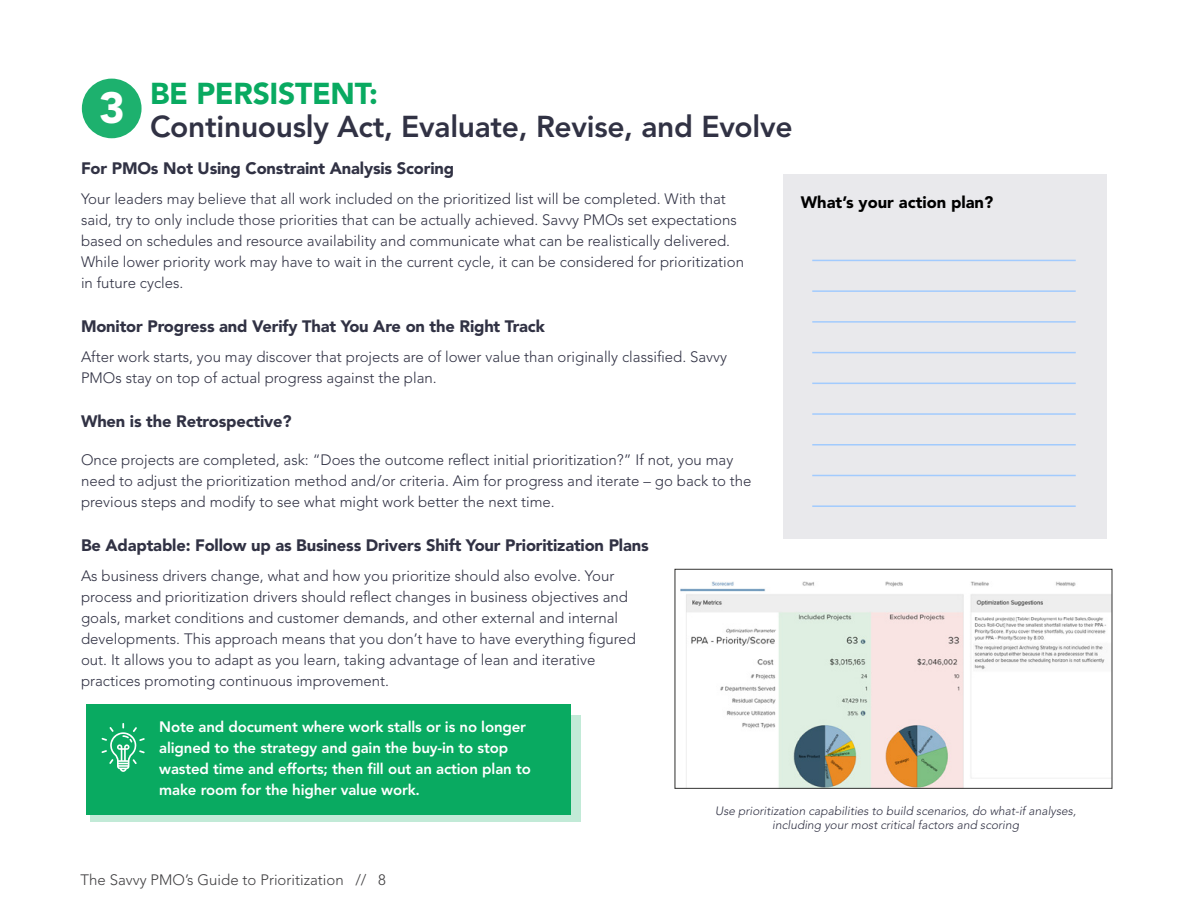
<style>
.page{position:relative;width:1188px;height:918px;background:#fff}
.page>*{position:absolute;margin:0;border:0;box-sizing:border-box;transform-origin:0 0}
.t1{font:900 43.5px "Avenir LT Std";color:#fff}
.t2{font:800 30px "Avenir LT Std";letter-spacing:-.01em;color:#313244}
.t3{font:900 30px "Avenir LT Std";letter-spacing:-.01em;color:#09aa61}
.t4{font:900 16.5px "Avenir LT Std";letter-spacing:-.01em;color:#313244}
.t5{font:900 16.5px "Avenir LT Std";color:#000}
.t6{font:300 15px/21px "Avenir LT Std";color:#313244}
.t7{font:800 15px/21px "Avenir LT Std";letter-spacing:-.01em;color:#fff}
.t8{font:300 15px "Avenir LT Std";color:#414042}
.t9{font:italic 300 12px/14.4px "Avenir LT Std";color:#313244;text-align:center}
</style>
<div class="page">
<div style="left:90px;top:715px;width:490px;height:107px;background:#c2ead7"></div>
<img style="left:680px;top:581px;width:430px;height:206px">
<div style="left:675px;top:569px;width:437px;height:220px;border:1px solid #343433"></div>
<div style="left:86px;top:704px;width:485px;height:111px;background:#09aa61"></div>
<svg style="left:102px;top:723px;width:43px;height:49px"></svg>
<div style="left:82px;top:79px;width:60px;height:59px;background:#1db16e;border-radius:50%"></div>
<div style="left:783px;top:174px;width:324px;height:365px;background:#e9e9ec"></div>
<hr style="left:812px;top:260px;width:264px;height:1px;background:#a2cbfe">
<hr style="left:812px;top:352px;width:264px;height:1px;background:#a2cbfe">
<hr style="left:812px;top:444px;width:264px;height:2px;background:#a2cbfe">
<hr style="left:812px;top:290px;width:264px;height:2px;background:#a2cbfe">
<hr style="left:812px;top:383px;width:264px;height:1px;background:#a2cbfe">
<hr style="left:812px;top:475px;width:264px;height:1px;background:#a2cbfe">
<hr style="left:812px;top:321px;width:264px;height:2px;background:#a2cbfe">
<hr style="left:812px;top:413px;width:264px;height:2px;background:#a2cbfe">
<hr style="left:812px;top:505px;width:264px;height:2px;background:#a2cbfe">
<h2 class="t3" style="left:150px;top:75px;width:230px">BE PERSISTENT:</h2>
<h2 class="t2" style="left:150px;top:109px;width:644px">Continuously Act, Evaluate, Revise, and Evolve</h2>
<h1 class="t1" style="left:99px;top:82px;width:27px">3</h1>
<p class="t4" style="left:81px;top:158px;width:375px">For PMOs Not Using Constraint Analysis Scoring</p>
<p class="t6" style="left:81px;top:188px;width:665px">Your leaders may believe that all work included on the prioritized list will be completed. With that said, try to only include those priorities that can be actually achieved. Savvy PMOs set expectations based on schedules and resource availability and communicate what can be realistically delivered.<br>While lower priority work may have to wait in the current cycle, it can be considered for prioritization in future cycles.</p>
<p class="t4" style="left:81px;top:316px;width:465px">Monitor Progress and Verify That You Are on the Right Track</p>
<p class="t6" style="left:81px;top:346px;width:648px">After work starts, you may discover that projects are of lower value than originally classified. Savvy<br>PMOs stay on top of actual progress against the plan.</p>
<p class="t4" style="left:81px;top:411px;width:212px">When is the Retrospective?</p>
<p class="t6" style="left:81px;top:449px;width:672px">Once projects are completed, ask: “Does the outcome reflect initial prioritization?” If not, you may need to adjust the prioritization method and/or criteria. Aim for progress and iterate – go back to the previous steps and modify to see what might work better the next time.</p>
<p class="t4" style="left:81px;top:535px;width:569px">Be Adaptable: Follow up as Business Drivers Shift Your Prioritization Plans</p>
<p class="t6" style="left:81px;top:565px;width:557px">As business drivers change, what and how you prioritize should also evolve. Your process and prioritization drivers should reflect changes in business objectives and goals, market conditions and customer demands, and other external and internal developments. This approach means that you don’t have to have everything figured out. It allows you to adapt as you learn, taking advantage of lean and iterative practices promoting continuous improvement.</p>
<p class="t5" style="left:801px;top:192px;width:194px">What’s your action plan?</p>
<p class="t7" style="left:159px;top:717px;width:373px">Note and document where work stalls or is no longer aligned to the strategy and gain the buy-in to stop wasted time and efforts; then fill out an action plan to make room for the higher value work.</p>
<p class="t8" style="left:81px;top:871px;width:307px">The Savvy PMO’s Guide to Prioritization // 8</p>
<p class="t9" style="left:715px;top:804px;width:362px">Use prioritization capabilities to build scenarios, do what-if analyses, including your most critical factors and scoring</p>
</div>
